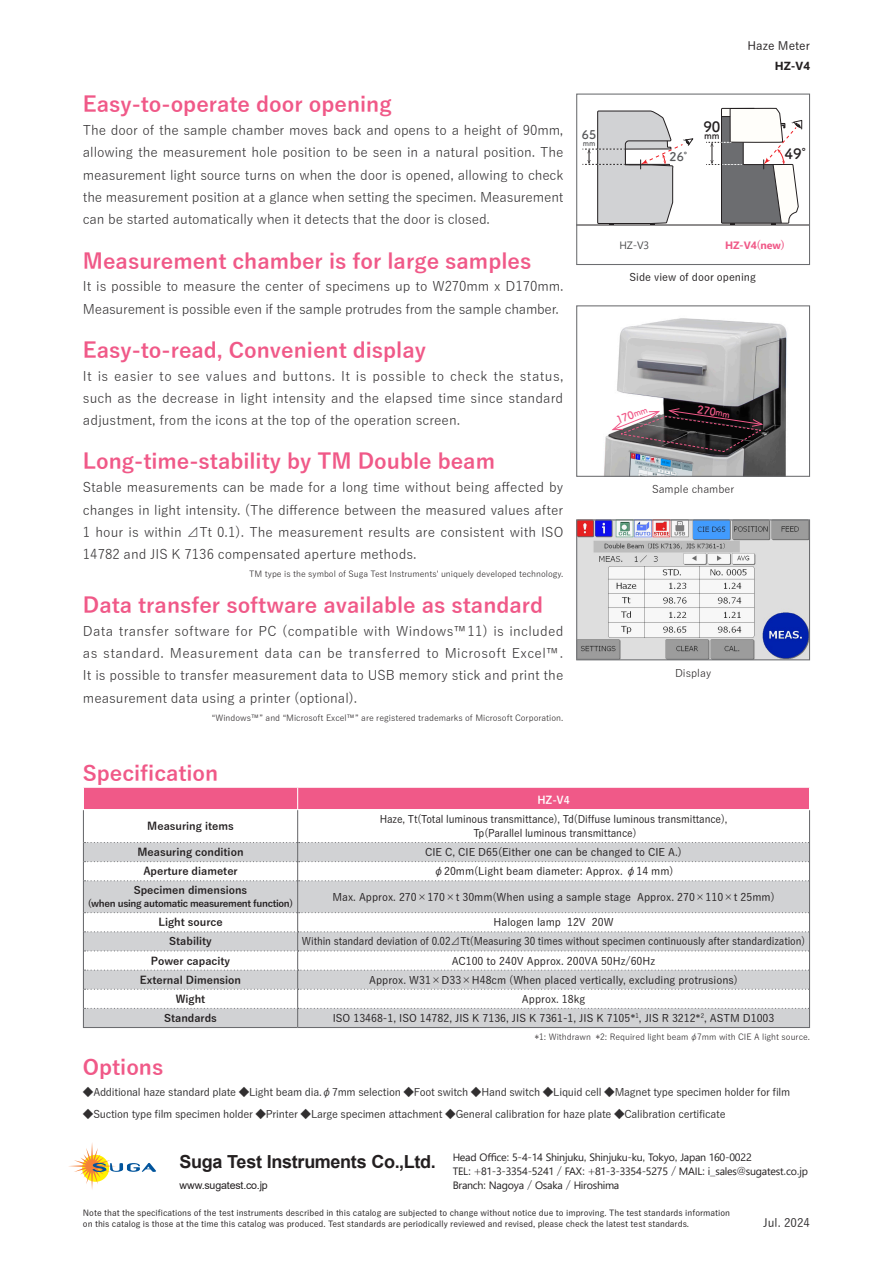
<style>
.page{position:relative;width:893px;height:1263px;background:#fff}
.page>*{position:absolute;margin:0;border:0;box-sizing:border-box;transform-origin:0 0}
.t1{font:700 21.3px "Yu Gothic";color:#f05988}
.t2{font:700 18px "Arial";letter-spacing:-.02em;color:#231f20}
.t3{font:14.25px "Tsuku A Rd Gothic Std B";color:#231f20}
.t4{font:13.35px/22.4px "Yu Gothic";letter-spacing:-.005em;color:#312f30;text-align:justify}
.t5{font:11.85px "Tsuku A Rd Gothic Std B";color:#57585a}
.t6{font:500 11.7px "Yu Gothic";color:#231f20}
.t7{font:500 11.7px "Yu Gothic";color:#312f30}
.t8{font:700 11.7px "Segoe UI";color:#231f20}
.t9{font:500 10.65px "Yu Gothic";color:#231f20}
.t10{font:500 10.65px "Yu Gothic";letter-spacing:-.02em;color:#312f30}
.t11{font:10.65px/13.8px "Segoe UI";letter-spacing:-.025em;color:#231f20}
.t12{font:500 10.65px/19.2px "Yu Gothic";color:#231f20;text-align:center;scale:.95 1}
.t13{font:700 10.65px/19.2px "Yu Gothic";color:#231f20;text-align:center}
.t14{font:500 10.65px "Yu Gothic";color:#231f20;scale:.94 1}
.t15{font:10.65px "Yu Gothic";color:#231f20}
.t16{font:10.65px "Arial";letter-spacing:-.01em;color:#231f20}
.t17{font:700 10.65px "Segoe UI";color:#f05988}
.t18{font:10.65px "Segoe UI";color:#4b4c4d}
.t19{font:700 10.65px "Yu Gothic";color:#fff}
.t20{font:700 9.6px "Yu Gothic";letter-spacing:-.035em;color:#231f20}
.t21{font:9.6px "Tsuku A Rd Gothic Std B";color:#231f20}
.t22{font:500 8.55px/10.6px "Yu Gothic";color:#231f20}
.t23{font:8.55px "Yu Gothic";color:#231f20}
.t24{font:7.8px "Tsuku A Rd Gothic Std B";color:#57585a}
.t25{font:500 6.15px "Yu Gothic";color:#231f20}
.s1{font-family:"Yu Gothic"}
.s2{font-size:10.65px}
</style>
<div class="page">
<img style="left:604px;top:318px;width:183px;height:157px">
<div style="left:576px;top:305px;width:234px;height:172px;border:1px solid #6c6d70"></div>
<svg style="left:578px;top:107px;width:230px;height:119px"></svg>
<div style="left:576px;top:94px;width:234px;height:171px;border:1px solid #6c6d70"></div>
<img style="left:578px;top:521px;width:230px;height:137px">
<div style="left:576px;top:519px;width:234px;height:141px;border:1px solid #6c6d70"></div>
<div style="left:84px;top:881px;width:725px;height:31px;background:#d1d2d4"></div>
<hr style="left:83px;top:1027px;width:215px;height:1px;background:#6c6d70">
<hr style="left:297px;top:810px;width:1px;height:32px;background:#6c6d70">
<hr style="left:809px;top:810px;width:1px;height:32px;background:#6c6d70">
<hr style="left:297px;top:881px;width:1px;height:32px;background:#6c6d70">
<hr style="left:809px;top:881px;width:1px;height:32px;background:#6c6d70">
<hr style="left:83px;top:810px;width:1px;height:32px;background:#6c6d70">
<svg style="left:83px;top:842px;width:727px;height:39px"></svg>
<hr style="left:83px;top:881px;width:1px;height:32px;background:#6c6d70">
<hr style="left:298px;top:1027px;width:512px;height:1px;background:#6c6d70">
<svg style="left:83px;top:912px;width:727px;height:115px"></svg>
<div style="left:84px;top:788px;width:725px;height:21px;background:#f05988"></div>
<svg style="left:69px;top:1143px;width:87px;height:47px"></svg>
<svg style="left:610px;top:405px;width:154px;height:47px;background:#584f52"></svg>
<h1 class="t1" style="left:83px;top:92px;width:310px">Easy-to-operate door opening</h1>
<p class="t4" style="left:83px;top:117px;width:482px">The door of the sample chamber moves back and opens to a height of 90mm, allowing the measurement hole position to be seen in a natural position. The measurement light source turns on when the door is opened, allowing to check the measurement position at a glance when setting the specimen. Measurement can be started automatically when it detects that the door is closed.</p>
<h1 class="t1" style="left:83px;top:249px;width:450px">Measurement chamber is for large samples</h1>
<p class="t4" style="left:83px;top:273px;width:482px">It is possible to measure the center of specimens up to W270mm Dx 170mm.<br>Measurement is possible even if the sample protrudes from the sample chamber.</p>
<h1 class="t1" style="left:83px;top:338px;width:345px">Easy-to-read, Convenient display</h1>
<p class="t4" style="left:83px;top:363px;width:482px">It is easier to see values and buttons. It is possible to check the status, such as the decrease in light intensity and the elapsed time since standard adjustment, from the icons at the top of the operation screen.</p>
<h1 class="t1" style="left:83px;top:450px;width:414px">Long-time-stability by TM Double beam</h1>
<p class="t4" style="left:83px;top:474px;width:482px">Stable measurements can be made for a long time without being affected by changes in light intensity (. The difference between the measured values after 1 hour is within ⊿Tt 0.1 .) The measurement results are consistent with ISO 14782 and JIS K 7136 compensated aperture methods.</p>
<p class="t23" style="left:249px;top:566px;width:316px">TM type is the symbol of Suga Test Instruments' uniquely developed technology.</p>
<h1 class="t1" style="left:83px;top:593px;width:462px">Data transfer software available as standard</h1>
<p class="t4" style="left:83px;top:618px;width:482px">Data transfer software for PC (compatible with WindowsTM11) is included as standard. Measurement data can be transferred to Microsoft ExcelTM.<br>It is possible to transfer measurement data to USB memory stick and print the measurement data using a printer (optional .(</p>
<p class="t23" style="left:212px;top:710px;width:353px">“WindowsTM” and “Microsoft ExcelTM” are registered trademarks of Microsoft Corporation.</p>
<h1 class="t1" style="left:83px;top:761px;width:137px">Specification</h1>
<p class="t5" style="left:582px;top:126px;width:16px">65</p>
<p class="t24" style="left:583px;top:137px;width:14px">mm</p>
<p class="t5" style="left:669px;top:147px;width:28px">26°</p>
<p class="t3" style="left:703px;top:115px;width:19px">90</p>
<p class="t21" style="left:704px;top:128px;width:17px">mm</p>
<p class="t6" style="left:748px;top:35px;width:64px">Haze Meter</p>
<p class="t8" style="left:775px;top:55px;width:37px">HZ V- 4</p>
<p class="t3" style="left:785px;top:143px;width:33px">49°</p>
<p class="t18" style="left:620px;top:235px;width:31px">HZ V<span class="s1">-</span> 3</p>
<p class="t17" style="left:725px;top:235px;width:62px">HZ V<span class="s1">- (</span>4 new<span class="s1">(</span></p>
<p class="t9" style="left:630px;top:268px;width:128px">Side view of door opening</p>
<p class="t15" style="left:652px;top:479px;width:84px">Sample chamber</p>
<p class="t15" style="left:675px;top:663px;width:38px">Display</p>
<p class="t13" style="left:147px;top:817px;width:88px">Measuring items</p>
<p class="t13" style="left:138px;top:843px;width:108px">Measuring condition</p>
<p class="t19" style="left:537px;top:794px;width:34px">HZ V- 4</p>
<p class="t12" style="left:380px;top:808px;width:368px">Haze, Tt(Total luminous transmittance ,) Td(Diffuse luminous transmittance ,(</p>
<p class="t12" style="left:425px;top:822px;width:272px">Tp(Parallel luminous transmittance(<br>CIE C, CIE D65(Either one can be changed to CIE A (.</p>
<p class="t13" style="left:134px;top:862px;width:115px">Aperture diameter<br>Specimen dimensions</p>
<p class="t20" style="left:88px;top:898px;width:207px">(when using automatic measurement function)</p>
<p class="t9" style="left:434px;top:861px;width:242px">φ20mm(Light beam diameter: Approx φ. 14 mm(</p>
<p class="t9" style="left:332px;top:887px;width:300px">Max. Approx. 270×170×t 30mm(When using a sample stage</p>
<p class="t9" style="left:637px;top:887px;width:139px">Approx. 270×110×t 25mm(</p>
<p class="t13" style="left:158px;top:913px;width:66px">Light source</p>
<p class="t9" style="left:494px;top:912px;width:69px">Halogen lamp</p>
<p class="t9" style="left:567px;top:912px;width:20px">12V</p>
<p class="t9" style="left:592px;top:912px;width:23px">20W</p>
<p class="t13" style="left:169px;top:932px;width:44px">Stability</p>
<p class="t14" style="left:302px;top:932px;width:537px">Within standard deviation of 0.02⊿Tt(Measuring 30 times without specimen continuously after standardization(</p>
<p class="t13" style="left:151px;top:951px;width:81px">Power capacity</p>
<p class="t9" style="left:452px;top:951px;width:205px">AC100 to 240V Approx. 200VA 50Hz/60Hz</p>
<p class="t13" style="left:140px;top:970px;width:103px">External Dimension</p>
<p class="t9" style="left:369px;top:970px;width:370px">Approx W. 31×D33×H48cm (When placed vertically, excluding protrusions(</p>
<p class="t13" style="left:176px;top:989px;width:31px">Wight</p>
<p class="t9" style="left:522px;top:989px;width:65px">Approx. 18kg</p>
<p class="t13" style="left:164px;top:1009px;width:54px">Standards</p>
<p class="t25" style="left:696px;top:1010px;width:10px">2<span class="s2">*</span></p>
<p class="t9" style="left:333px;top:1008px;width:299px">ISO 13468-1, ISO 14782, JIS K 7136, JIS K 7361-1, JIS K 7105</p>
<p class="t9" style="left:639px;top:1008px;width:58px">, JIS R 3212</p>
<p class="t9" style="left:704px;top:1008px;width:72px">, ASTM D1003</p>
<p class="t23" style="left:596px;top:1029px;width:216px">*2: Required light beamφ7mm with CIE A light source.</p>
<p class="t25" style="left:630px;top:1010px;width:10px">1<span class="s2">*</span></p>
<p class="t23" style="left:535px;top:1029px;width:58px">*1: Withdrawn</p>
<h1 class="t1" style="left:83px;top:1056px;width:82px">Options</h1>
<p class="t10" style="left:83px;top:1082px;width:709px">◆Additional haze standard plate ◆Light beam dia φ. 7mm selection ◆Foot switch ◆Hand switch ◆Liquid cell ◆Magnet type specimen holder for film</p>
<p class="t10" style="left:83px;top:1104px;width:644px">◆Suction type film specimen holder ◆Printer ◆Large specimen attachment ◆General calibration for haze plate ◆Calibration certificate</p>
<p class="t11" style="left:453px;top:1150px;width:357px">Head Office<span class="s1">:</span> 5<span class="s1">-</span>4<span class="s1">-</span>14 Shinjuku<span class="s1">,</span> Shinjuku<span class="s1">-</span>ku<span class="s1">,</span> Tokyo<span class="s1">,</span> Japan 160<span class="s1">-</span>0022<br>TEL<span class="s1">: +</span>81<span class="s1">-</span>3<span class="s1">-</span>3354<span class="s1">-</span>5241 <span class="s1">/</span> FAX<span class="s1">: +</span>81<span class="s1">-</span>3<span class="s1">-</span>3354<span class="s1">-</span>5275 <span class="s1">/</span> MAIL <span class="s1">_</span>i<span class="s1">:</span> sales<span class="s1">@</span>sugatest<span class="s1">.</span>co j p<span class="s1">.<br></span>Branch<span class="s1">:</span> Nagoya <span class="s1">/</span> Osaka <span class="s1">/</span> Hiroshima</p>
<p class="t7" style="left:763px;top:1211px;width:48px">Jul. 2024</p>
<h2 class="t2" style="left:180px;top:1149px;width:258px">Suga Test Instruments Co.,Ltd.</h2>
<p class="t16" style="left:180px;top:1177px;width:90px">www.sugatest.co j p.</p>
<p class="t22" style="left:83px;top:1207px;width:649px">Note that the specifications of the test instruments described in this catalog are subjected to change without notice due to improving. The test standards information on this catalog is those at the time this catalog was produced. Test standards are periodically reviewed and revised, please check the latest test standards.</p>
</div>
